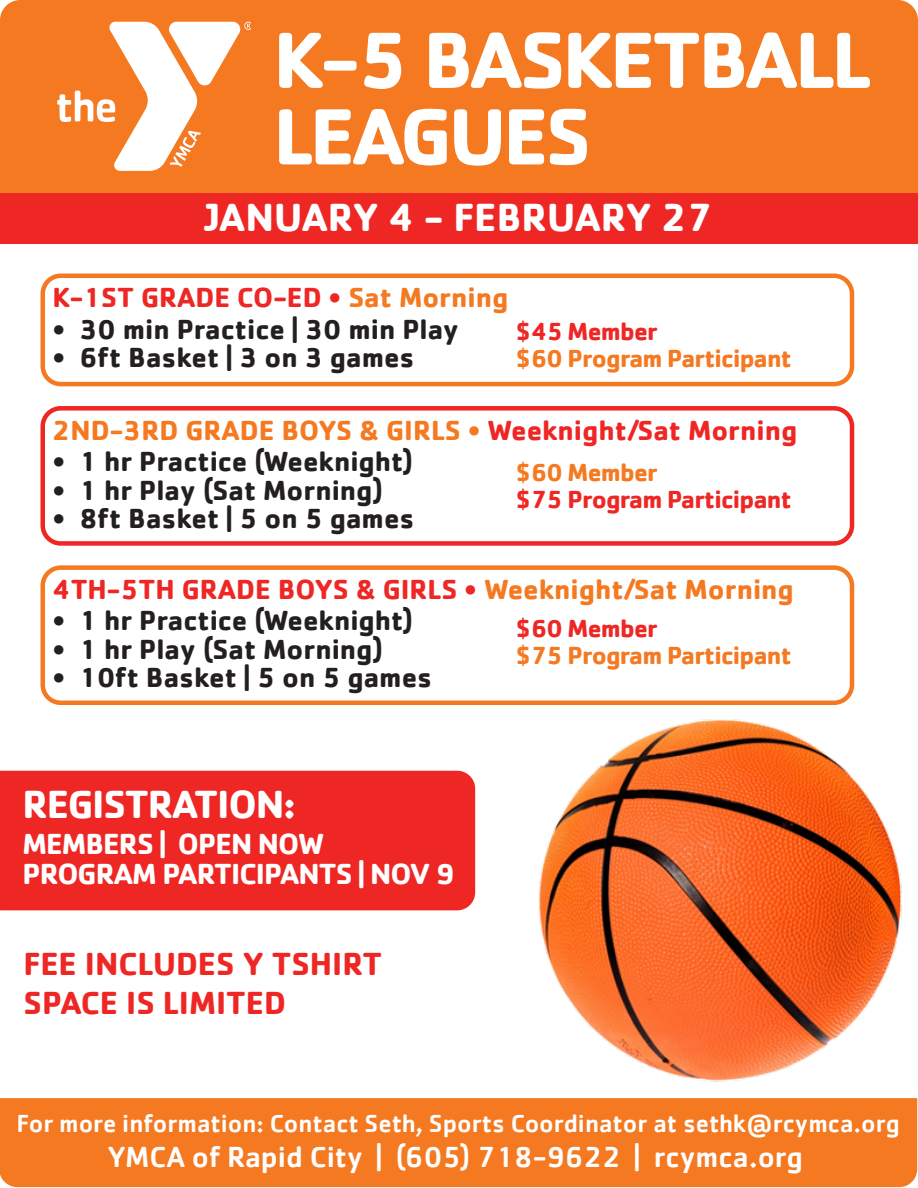
<style>
.page{position:relative;width:918px;height:1188px;background:#fff}
.page>*{position:absolute;margin:0;border:0;box-sizing:border-box;transform-origin:0 0}
.t1{font:700 82.5px/76.5px "Cachet";letter-spacing:-.04em;color:#fff}
.t2{font:700 40.5px "Cachet";color:#fff}
.t3{font:700 40.5px "Cachet";letter-spacing:-.02em;color:#fff}
.t4{font:700 33px "Cachet";color:#ee2725}
.t5{font:500 30px "Cachet";color:#fff}
.t6{font:700 30px "Cachet";letter-spacing:-.03em;color:#fff}
.t7{font:700 28.5px "Cachet";color:#231f20}
.t8{font:700 28.5px "Cachet";color:#ee2725}
.t9{font:700 28.5px "Cachet";color:#f47921}
.t10{font:500 25.5px "Cachet";color:#fff}
.t11{font:700 25.5px "Cachet";letter-spacing:-.03em;color:#f47921}
.t12{font:700 25.5px "Cachet";letter-spacing:-.03em;color:#ee2725}
.s1{color:#f47921}
.s2{color:#ee2725}
</style>
<div class="page">
<div style="left:0;top:771px;width:475px;height:139px;background:#ee2725"></div>
<div style="left:0;top:0;width:918px;height:236px;background:#f47921"></div>
<img style="left:538px;top:719px;width:364px;height:363px">
<svg style="left:57px;top:22px;width:193px;height:149px"></svg>
<div style="left:40px;top:274px;width:814px;height:112px;border:4px solid #f47921;border-radius:18px"></div>
<div style="left:40px;top:406px;width:814px;height:140px;border:4px solid #ee2725;border-radius:18px"></div>
<div style="left:40px;top:565px;width:814px;height:140px;border:4px solid #f47921;border-radius:18px"></div>
<div style="left:0;top:1098px;width:917px;height:89px;background:#f47921"></div>
<div style="left:0;top:193px;width:917px;height:50px;background:#ee2725"></div>
<p class="t1" style="left:273px;top:19px;width:599px">K-5 BASKETBALL<br>LEAGUES</p>
<p class="t2" style="left:205px;top:191px;width:509px">JANUARY 4 - FEBRUARY 27</p>
<p class="t8" style="left:52px;top:279px;width:457px">K-1ST GRADE CO-ED • <span class="s1">Sat Morning</span></p>
<p class="t7" style="left:52px;top:311px;width:408px">• 30 min Practice | 30 min Play</p>
<p class="t7" style="left:52px;top:339px;width:364px">• 6ft Basket | 3 on 3 games</p>
<p class="t12" style="left:516px;top:315px;width:144px">$45 Member</p>
<p class="t11" style="left:516px;top:342px;width:278px">$60 Program Participant</p>
<p class="t9" style="left:52px;top:412px;width:746px">2ND-3RD GRADE BOYS &amp; GIRLS • <span class="s2">Weeknight/Sat Morning</span></p>
<p class="t7" style="left:52px;top:443px;width:362px">• 1 hr Practice (Weeknight)</p>
<p class="t7" style="left:52px;top:472px;width:332px">• 1 hr Play (Sat Morning)</p>
<p class="t7" style="left:52px;top:500px;width:363px">• 8ft Basket | 5 on 5 games</p>
<p class="t11" style="left:516px;top:456px;width:144px">$60 Member</p>
<p class="t12" style="left:516px;top:483px;width:277px">$75 Program Participant</p>
<p class="t8" style="left:52px;top:571px;width:743px">4TH-5TH GRADE BOYS &amp; GIRLS • <span class="s1">Weeknight/Sat Morning</span></p>
<p class="t7" style="left:52px;top:602px;width:362px">• 1 hr Practice (Weeknight)</p>
<p class="t7" style="left:52px;top:631px;width:332px">• 1 hr Play (Sat Morning)</p>
<p class="t7" style="left:52px;top:659px;width:381px">• 10ft Basket | 5 on 5 games</p>
<p class="t3" style="left:23px;top:778px;width:275px">REGISTRATION:</p>
<p class="t6" style="left:23px;top:825px;width:303px">MEMBERS | OPEN NOW</p>
<p class="t6" style="left:23px;top:855px;width:434px">PROGRAM PARTICIPANTS | NOV 9</p>
<p class="t4" style="left:24px;top:942px;width:360px">FEE INCLUDES Y TSHIRT</p>
<p class="t4" style="left:24px;top:982px;width:264px">SPACE IS LIMITED</p>
<p class="t12" style="left:516px;top:612px;width:144px">$60 Member</p>
<p class="t11" style="left:516px;top:639px;width:277px">$75 Program Participant</p>
<p class="t10" style="left:17px;top:1108px;width:885px">For more information: Contact Seth, Sports Coordinator at sethk@rcymca.org</p>
<p class="t5" style="left:107px;top:1139px;width:697px">YMCA of Rapid City | (605) 718-9622 | rcymca.org</p>
</div>
